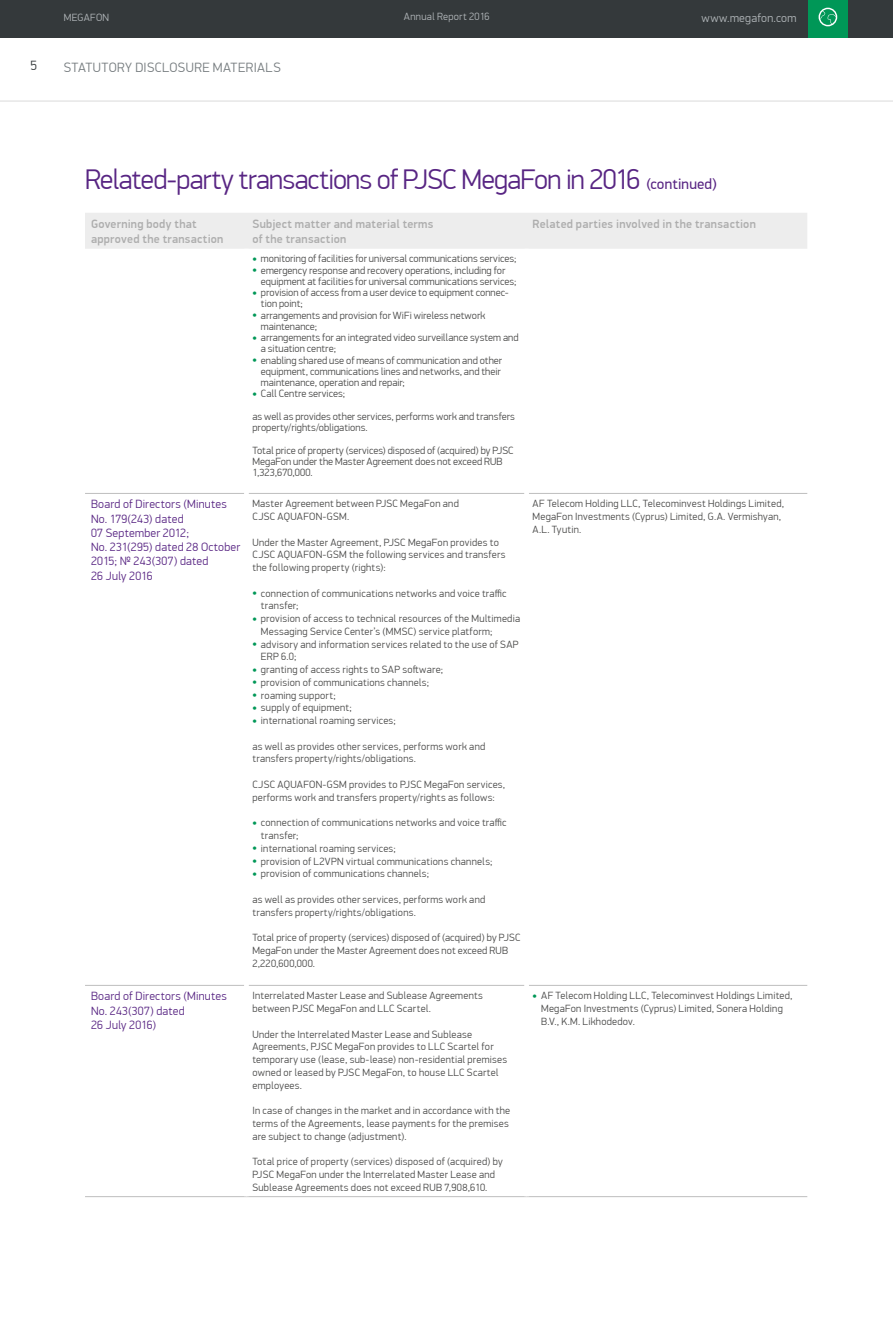
<style>
.page{position:relative;width:893px;height:1319px;background:#fff}
.page>*{position:absolute;margin:0;border:0;box-sizing:border-box;transform-origin:0 0}
.t1{font:300 28.5px "PF Din Display Pro";letter-spacing:-.025em;color:#582583}
.t2{font:300 13.5px "PF Din Display Pro";letter-spacing:.03em;color:#767c7f}
.t3{font:300 13.5px "PF Din Display Pro";color:#34393b}
.t4{font:300 12px/14.2px "PF Din Display Pro";letter-spacing:.02em;color:#582583}
.t5{font:500 12px/15px "PF Din Display Pro";letter-spacing:.02em;color:#adadad}
.t6{font:300 12px "PF Din Display Pro";letter-spacing:.025em;color:#b2b7ba}
.t7{font:300 10.5px/12.8px "PF Din Display Pro";letter-spacing:.02em;color:#4a4a49}
.t8{font:300 10.5px "PF Din Display Pro";letter-spacing:.025em;color:#b2b7ba}
.s1{font-weight:400;font-size:15px}
.s2{font-size:5.25px;color:#009757}
</style>
<div class="page">
<div style="left:0;top:0;width:893px;height:38px;background:#34393b"></div>
<hr style="left:0;top:101px;width:893px;height:1px;background:#dadada">
<div style="left:808px;top:0;width:39px;height:38px;background:#009757"></div>
<svg style="left:819px;top:8px;width:18px;height:18px"></svg>
<div style="left:85px;top:213px;width:722px;height:36px;background:#ededed"></div>
<hr style="left:85px;top:493px;width:159px;height:1px;background:#bebebe">
<hr style="left:249px;top:493px;width:275px;height:1px;background:#bebebe">
<hr style="left:529px;top:493px;width:278px;height:1px;background:#bebebe">
<hr style="left:85px;top:984px;width:159px;height:1px;background:#bebebe">
<hr style="left:249px;top:984px;width:275px;height:1px;background:#bebebe">
<hr style="left:529px;top:984px;width:278px;height:1px;background:#bebebe">
<hr style="left:85px;top:1195px;width:161px;height:1px;background:#bebebe">
<hr style="left:246px;top:1195px;width:281px;height:1px;background:#bebebe">
<hr style="left:527px;top:1195px;width:280px;height:1px;background:#bebebe">
<p class="t8" style="left:64px;top:12px;width:47px">MEGAFON</p>
<p class="t8" style="left:404px;top:11px;width:87px">Annual Report 2016</p>
<p class="t6" style="left:702px;top:11px;width:96px">www.megafon.com</p>
<p class="t3" style="left:30px;top:58px;width:8px">5</p>
<p class="t2" style="left:64px;top:59px;width:218px">STATUTORY DISCLOSURE MATERIALS</p>
<h1 class="t1" style="left:85px;top:163px;width:633px">Related-party transactions of PJSC MegaFon in 2016 <span class="s1">(continued)</span></h1>
<p class="t5" style="left:91px;top:216px;width:134px">Governing body that approved the transaction</p>
<p class="t5" style="left:252px;top:216px;width:183px">Subject matter and material terms of the transaction</p>
<p class="t5" style="left:533px;top:216px;width:225px">Related parties involved in the transaction</p>
<p class="t7" style="left:252px;top:252px;width:266px"><span class="s2">●</span> monitoring of facilities for universal communications services;</p>
<p class="t7" style="left:261px;top:264px;width:257px;line-height:11.2px;text-indent:-9px"><span class="s2">●</span> emergency response and recovery operations, including for equipment at facilities for universal communications services;</p>
<p class="t7" style="left:261px;top:287px;width:249px;line-height:11.2px;text-indent:-9px"><span class="s2">●</span> provision of access from a user device to equipment connec&shy;tion point;</p>
<p class="t7" style="left:261px;top:309px;width:226px;line-height:11.2px;text-indent:-9px"><span class="s2">●</span> arrangements and provision for WiFi wireless network maintenance;</p>
<p class="t7" style="left:261px;top:332px;width:259px;line-height:11.2px;text-indent:-9px"><span class="s2">●</span> arrangements for an integrated video surveillance system and a situation centre;</p>
<p class="t7" style="left:261px;top:354px;width:243px;line-height:11.2px;text-indent:-9px"><span class="s2">●</span> enabling shared use of means of communication and other equipment, communications lines and networks, and their maintenance, operation and repair;</p>
<p class="t7" style="left:252px;top:382px;width:264px;line-height:22.5px"><span class="s2">●</span> Call Centre services;<br>as well as provides other services, performs work and transfers</p>
<p class="t7" style="left:252px;top:416px;width:263px;line-height:22.5px">property/rights/obligations.<br>Total price of property (services) disposed of (acquired) by PJSC</p>
<p class="t7" style="left:252px;top:456px;width:252px;line-height:11.2px">MegaFon under the Master Agreement does not exceed RUB<br>1,323,670,000.</p>
<p class="t4" style="left:91px;top:497px;width:151px">Board of Directors (Minutes<br>No. 179(243) dated<br>07 September 2012;<br>No. 231(295) dated 28 October<br>2015; № 243(307) dated<br>26 July 2016</p>
<p class="t7" style="left:252px;top:497px;width:208px">Master Agreement between PJSC MegaFon and<br>CJSC AQUAFON-GSM.</p>
<p class="t7" style="left:533px;top:497px;width:253px">AF Telecom Holding LLC, Telecominvest Holdings Limited,<br>MegaFon Investments (Cyprus) Limited, G.A. Vermishyan,<br>A.L. Tyutin.</p>
<p class="t7" style="left:252px;top:535px;width:255px">Under the Master Agreement, PJSC MegaFon provides to<br>CJSC AQUAFON-GSM the following services and transfers the following property (rights):</p>
<p class="t7" style="left:261px;top:586px;width:247px;text-indent:-9px"><span class="s2">●</span> connection of communications networks and voice traffic transfer;</p>
<p class="t7" style="left:261px;top:612px;width:261px;text-indent:-9px"><span class="s2">●</span> provision of access to technical resources of the Multimedia<br>Messaging Service Center’s (MMSC) service platform;</p>
<p class="t7" style="left:261px;top:637px;width:259px;text-indent:-9px"><span class="s2">●</span> advisory and information services related to the use of SAP<br>ERP 6.0;</p>
<p class="t7" style="left:252px;top:663px;width:192px"><span class="s2">●</span> granting of access rights to SAP software;</p>
<p class="t7" style="left:252px;top:676px;width:178px"><span class="s2">●</span> provision of communications channels;</p>
<p class="t7" style="left:252px;top:688px;width:85px"><span class="s2">●</span> roaming support;</p>
<p class="t7" style="left:252px;top:701px;width:101px"><span class="s2">●</span> supply of equipment;</p>
<p class="t7" style="left:252px;top:714px;width:145px"><span class="s2">●</span> international roaming services;</p>
<p class="t7" style="left:252px;top:739px;width:234px">as well as provides other services, performs work and transfers property/rights/obligations.</p>
<p class="t7" style="left:252px;top:778px;width:254px">CJSC AQUAFON-GSM provides to PJSC MegaFon services, performs work and transfers property/rights as follows:</p>
<p class="t7" style="left:261px;top:816px;width:247px;text-indent:-9px"><span class="s2">●</span> connection of communications networks and voice traffic transfer;</p>
<p class="t7" style="left:252px;top:841px;width:145px"><span class="s2">●</span> international roaming services;</p>
<p class="t7" style="left:252px;top:854px;width:242px"><span class="s2">●</span> provision of L2VPN virtual communications channels;</p>
<p class="t7" style="left:252px;top:867px;width:178px"><span class="s2">●</span> provision of communications channels;</p>
<p class="t7" style="left:252px;top:892px;width:234px">as well as provides other services, performs work and transfers property/rights/obligations.</p>
<p class="t7" style="left:252px;top:931px;width:269px">Total price of property (services) disposed of (acquired) by PJSC<br>MegaFon under the Master Agreement does not exceed RUB<br>2,220,600,000.</p>
<p class="t4" style="left:91px;top:989px;width:137px">Board of Directors (Minutes<br>No. 243(307) dated<br>26 July 2016)</p>
<p class="t7" style="left:252px;top:989px;width:232px">Interrelated Master Lease and Sublease Agreements between PJSC MegaFon and LLC Scartel.</p>
<p class="t7" style="left:252px;top:1027px;width:256px">Under the Interrelated Master Lease and Sublease Agreements, PJSC MegaFon provides to LLC Scartel for temporary use (lease, sub-lease) non-residential premises owned or leased by PJSC MegaFon, to house LLC Scartel employees.</p>
<p class="t7" style="left:252px;top:1104px;width:259px">In case of changes in the market and in accordance with the terms of the Agreements, lease payments for the premises are subject to change (adjustment).</p>
<p class="t7" style="left:252px;top:1155px;width:252px">Total price of property (services) disposed of (acquired) by<br>PJSC MegaFon under the Interrelated Master Lease and<br>Sublease Agreements does not exceed RUB 7,908,610.</p>
<p class="t7" style="left:541px;top:989px;width:253px;text-indent:-9px"><span class="s2">●</span> AF Telecom Holding LLC, Telecominvest Holdings Limited,<br>MegaFon Investments (Cyprus) Limited, Sonera Holding<br>B.V., K.M. Likhodedov.</p>
</div>
